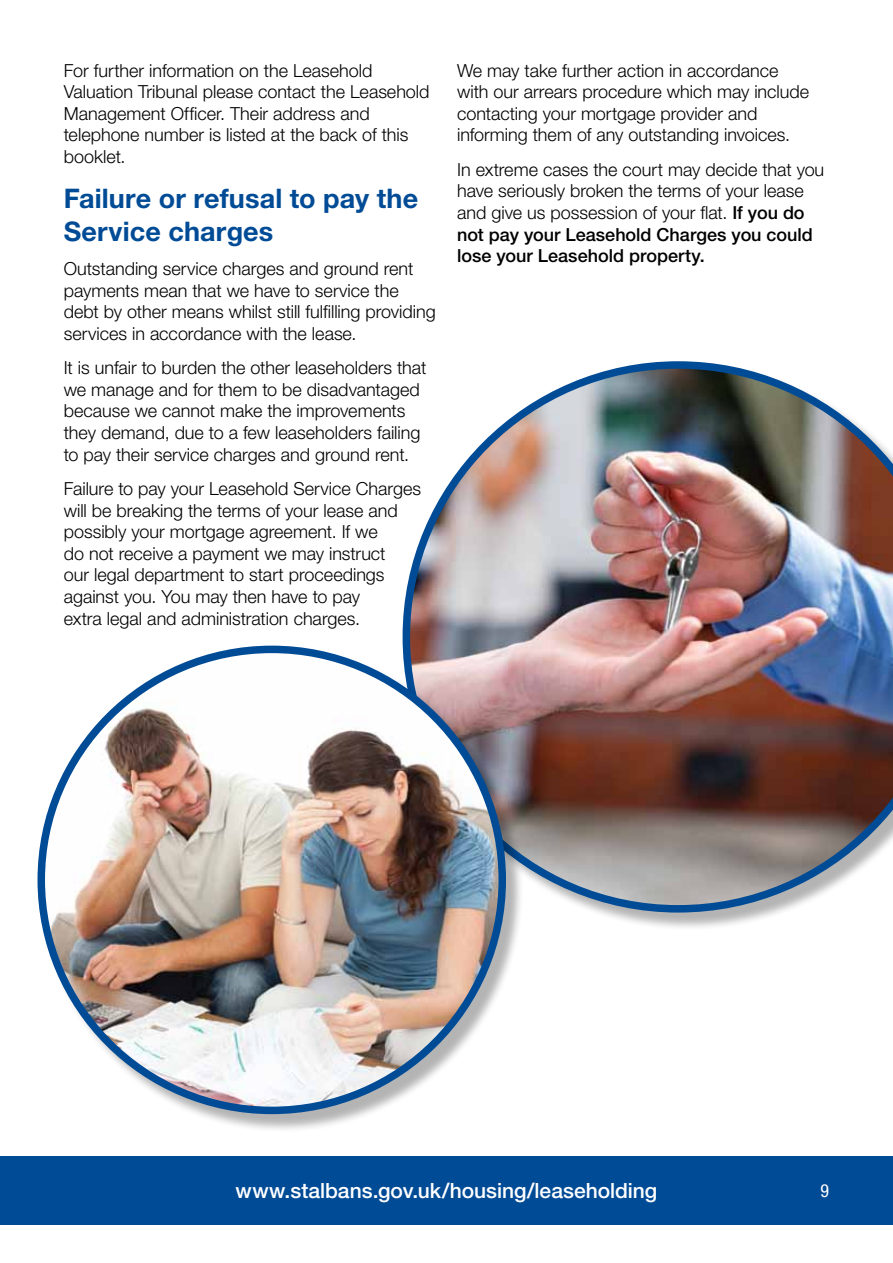
<style>
.page{position:relative;width:893px;height:1263px;background:#fff}
.page>*{position:absolute;margin:0;border:0;box-sizing:border-box;transform-origin:0 0}
.t1{font:700 27px/32.4px "Helvetica Neue LT Std";letter-spacing:.005em;color:#004b96}
.t2{font:500 21px "Helvetica Neue LT Std";color:#fff}
.t3{font:300 18px/21.6px "Helvetica Neue LT Std";color:#000}
.t4{font:condensed 18px "Helvetica Neue LT Std";color:#fff}
.s1{font-weight:500}
</style>
<div class="page">
<div style="left:0;top:1157px;width:893px;height:68px;background:#004b96"></div>
<div style="left:405px;top:363px;width:488px;height:568px;background:#000;opacity:.3"></div>
<img style="left:403px;top:361px;width:490px;height:551px">
<div style="left:40px;top:648px;width:485px;height:485px;background:#000;opacity:.3"></div>
<img style="left:41px;top:649px;width:461px;height:461px;border-radius:230px">
<p class="t3" style="left:64px;top:59px;width:367px">For further information on the Leasehold Valuation Tribunal please contact the Leasehold Management Officer. Their address and telephone number is listed at the back of this booklet.</p>
<h1 class="t1" style="left:64px;top:182px;width:356px">Failure or refusal to pay the<br>Service charges</h1>
<p class="t3" style="left:64px;top:257px;width:373px">Outstanding service charges and ground rent payments mean that we have to service the debt by other means whilst still fulfilling providing services in accordance with the lease.</p>
<p class="t3" style="left:64px;top:357px;width:364px">It is unfair to burden the other leaseholders that we manage and for them to be disadvantaged because we cannot make the improvements they demand, due to a few leaseholders failing to pay their service charges and ground rent.</p>
<p class="t3" style="left:64px;top:477px;width:359px">Failure to pay your Leasehold Service Charges will be breaking the terms of your lease and possibly your mortgage agreement. If we<br>do not receive a payment we may instruct<br>our legal department to start proceedings against you. You may then have to pay<br>extra legal and administration charges.</p>
<p class="t3" style="left:457px;top:59px;width:353px">We may take further action in accordance with our arrears procedure which may include contacting your mortgage provider and informing them of any outstanding invoices.</p>
<p class="t3" style="left:457px;top:158px;width:369px">In extreme cases the court may decide that you have seriously broken the terms of your lease and give us possession of your flat. <span class="s1">If you do not pay your Leasehold Charges you could lose your Leasehold property.</span></p>
<p class="t2" style="left:236px;top:1178px;width:423px">www.stalbans.gov.uk/housing/leaseholding</p>
<p class="t4" style="left:820px;top:1180px;width:10px">9</p>
</div>
